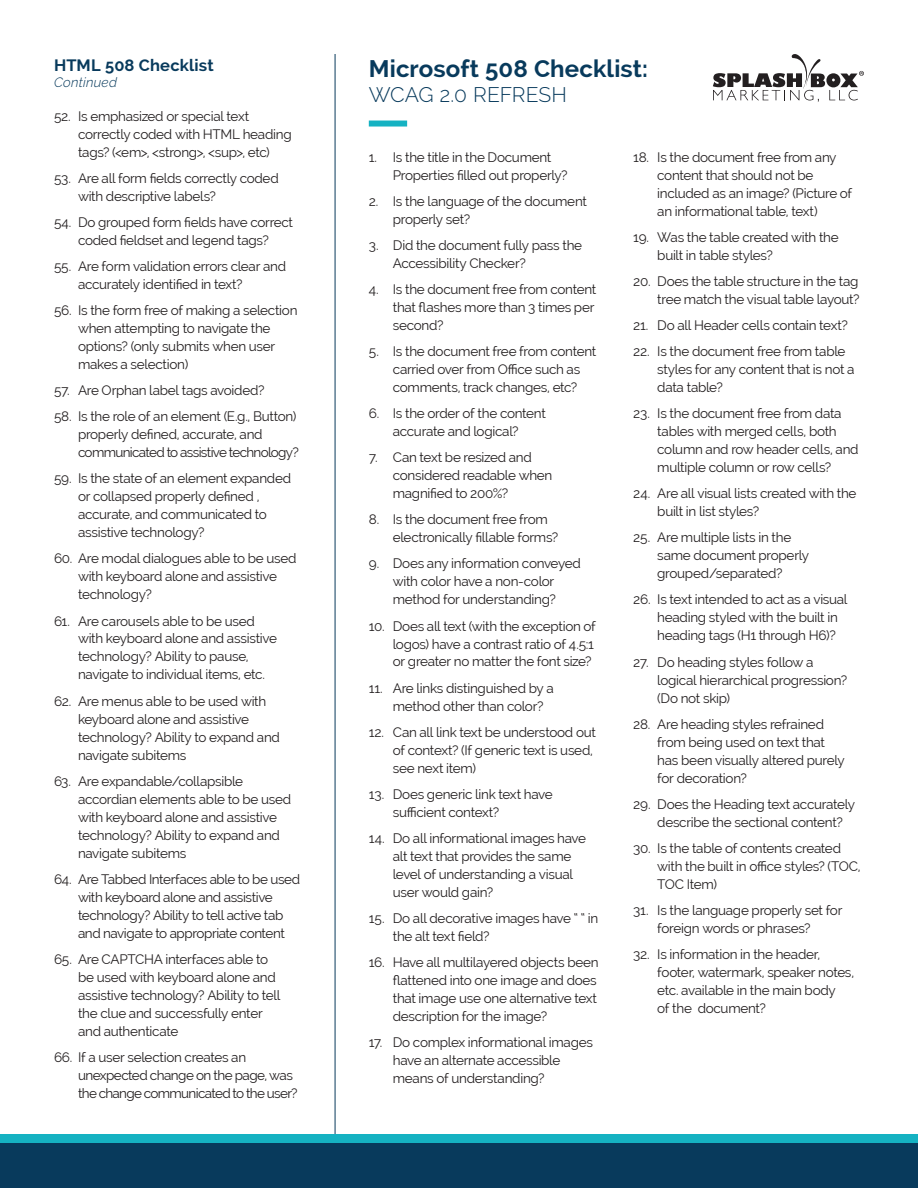
<style>
.page{position:relative;width:918px;height:1188px;background:#fff}
.page>*{position:absolute;margin:0;border:0;box-sizing:border-box;transform-origin:0 0}
.t1{font:700 24px "Raleway";letter-spacing:.005em;color:#083a5c}
.t2{font:300 21px "Raleway";letter-spacing:-.005em;color:#083a5c}
.t3{font:700 16.5px "Raleway";letter-spacing:.01em;color:#083a5c}
.t4{font:13.5px/18px "Raleway";letter-spacing:-.02em;color:#231f20}
.t5{font:13.5px/18px "Raleway";letter-spacing:-.04em;color:#231f20}
.t6{font:italic 300 13.5px "Raleway";letter-spacing:.02em;color:#083a5c}
</style>
<div class="page">
<div style="left:369px;top:121px;width:38px;height:6px;background:#15b2c2"></div>
<hr style="left:335px;top:54px;width:1px;height:1080px;background:#083a5c">
<div style="left:0;top:1142px;width:918px;height:46px;background:#083a5c"></div>
<div style="left:0;top:1134px;width:918px;height:9px;background:#15b2c2"></div>
<svg style="left:713px;top:54px;width:151px;height:48px"></svg>
<p class="t3" style="left:54px;top:56px;width:161px">HTML 508 Checklist</p>
<p class="t6" style="left:54px;top:74px;width:65px">Continued</p>
<p class="t4" style="left:78px;top:107px;width:215px;text-indent:-24px">52. Is emphasized or special text correctly coded with HTML heading tags? (&lt;em&gt;, &lt;strong&gt;, &lt;sup&gt;, etc)</p>
<p class="t4" style="left:78px;top:169px;width:202px;text-indent:-24px">53. Are all form fields correctly coded with descriptive labels?</p>
<p class="t4" style="left:54px;top:213px;width:241px;text-align:center">54. Do grouped form fields have correct coded fieldset and legend tags?</p>
<p class="t4" style="left:78px;top:257px;width:210px;text-indent:-24px">55. Are form validation errors clear and accurately identified in text?</p>
<p class="t4" style="left:78px;top:301px;width:221px;text-indent:-24px">56. Is the form free of making a selection when attempting to navigate the options? (only submits when user makes a selection)</p>
<p class="t4" style="left:54px;top:381px;width:212px">57. Are Orphan label tags avoided?</p>
<p class="t4" style="left:78px;top:407px;width:222px;text-indent:-24px">58. Is the role of an element (E.g., Button) properly defined, accurate, and communicated to assistive technology?</p>
<p class="t4" style="left:78px;top:470px;width:215px;text-indent:-24px">59. Is the state of an element expanded or collapsed properly defined , accurate, and communicated to assistive technology?</p>
<p class="t4" style="left:78px;top:550px;width:220px;text-indent:-24px">60. Are modal dialogues able to be used with keyboard alone and assistive technology?</p>
<p class="t4" style="left:78px;top:612px;width:201px;text-indent:-24px">61. Are carousels able to be used with keyboard alone and assistive technology? Ability to pause, navigate to individual items, etc.</p>
<p class="t4" style="left:78px;top:692px;width:204px;text-indent:-24px">62. Are menus able to be used with keyboard alone and assistive technology? Ability to expand and navigate subitems</p>
<p class="t4" style="left:78px;top:772px;width:215px;text-indent:-24px">63. Are expandable/collapsible accordian elements able to be used with keyboard alone and assistive technology? Ability to expand and navigate subitems</p>
<p class="t4" style="left:78px;top:870px;width:224px;text-indent:-24px">64. Are Tabbed Interfaces able to be used with keyboard alone and assistive technology? Ability to tell active tab and navigate to appropriate content</p>
<p class="t4" style="left:78px;top:950px;width:204px;text-indent:-24px">65. Are CAPTCHA interfaces able to be used with keyboard alone and assistive technology? Ability to tell the clue and successfully enter and authenticate</p>
<p class="t5" style="left:78px;top:1048px;width:221px;text-indent:-24px">66. If a user selection creates an unexpected change on the page, was the change communicated to the user?</p>
<h2 class="t1" style="left:369px;top:54px;width:281px">Microsoft 508 Checklist:</h2>
<p class="t2" style="left:369px;top:82px;width:200px">WCAG 2.0 REFRESH</p>
<p class="t4" style="left:393px;top:148px;width:176px;text-indent:-24px">1. Is the title in the Document<br>Properties filled out properly?</p>
<p class="t4" style="left:393px;top:192px;width:196px;text-indent:-24px">2. Is the language of the document properly set?</p>
<p class="t4" style="left:393px;top:236px;width:191px;text-indent:-24px">3. Did the document fully pass the<br>Accessibility Checker?</p>
<p class="t4" style="left:393px;top:280px;width:205px;text-indent:-24px">4. Is the document free from content that flashes more than 3 times per second?</p>
<p class="t4" style="left:369px;top:342px;width:229px;text-align:center">5. Is the document free from content carried over from Office such as comments, track changes, etc?</p>
<p class="t4" style="left:369px;top:404px;width:179px;text-align:center">6. Is the order of the content accurate and logical?</p>
<p class="t4" style="left:393px;top:448px;width:161px;text-indent:-24px">7. Can text be resized and considered readable when magnified to 200%?</p>
<p class="t4" style="left:393px;top:511px;width:167px;text-indent:-24px">8. Is the document free from electronically fillable forms?</p>
<p class="t4" style="left:369px;top:555px;width:214px;text-align:center">9. Does any information conveyed with color have a non-color method for understanding?</p>
<p class="t4" style="left:393px;top:617px;width:205px;text-indent:-24px">10. Does all text (with the exception of logos) have a contrast ratio of 4.5:1 or greater no matter the font size?</p>
<p class="t4" style="left:393px;top:679px;width:163px;text-indent:-24px">11. Are links distinguished by a method other than color?</p>
<p class="t4" style="left:393px;top:723px;width:205px;text-indent:-24px">12. Can all link text be understood out of context? (If generic text is used, see next item)</p>
<p class="t4" style="left:393px;top:785px;width:161px;text-indent:-24px">13. Does generic link text have sufficient context?</p>
<p class="t4" style="left:393px;top:829px;width:195px;text-indent:-24px">14. Do all informational images have alt text that provides the same level of understanding a visual user would gain?</p>
<p class="t4" style="left:393px;top:909px;width:207px;text-indent:-24px">15. Do all decorative images have “ “ in the alt text field?</p>
<p class="t4" style="left:393px;top:953px;width:207px;text-indent:-24px">16. Have all multilayered objects been flattened into one image and does that image use one alternative text description for the image?</p>
<p class="t4" style="left:393px;top:1033px;width:202px;text-indent:-24px">17. Do complex informational images have an alternate accessible means of understanding?</p>
<p class="t4" style="left:657px;top:148px;width:197px;text-indent:-24px">18. Is the document free from any content that should not be included as an image? (Picture of an informational table, text)</p>
<p class="t4" style="left:657px;top:228px;width:183px;text-indent:-24px">19. Was the table created with the built in table styles?</p>
<p class="t4" style="left:633px;top:272px;width:228px;text-align:right">20. Does the table structure in the tag tree match the visual table layout?</p>
<p class="t4" style="left:633px;top:316px;width:216px">21. Do all Header cells contain text?</p>
<p class="t4" style="left:657px;top:342px;width:199px;text-indent:-24px">22. Is the document free from table styles for any content that is not a data table?</p>
<p class="t4" style="left:657px;top:404px;width:203px;text-indent:-24px">23. Is the document free from data tables with merged cells, both column and row header cells, and multiple column or row cells?</p>
<p class="t4" style="left:657px;top:484px;width:201px;text-indent:-24px">24. Are all visual lists created with the built in list styles?</p>
<p class="t4" style="left:657px;top:529px;width:153px;text-indent:-24px">25. Are multiple lists in the same document properly grouped/separated?</p>
<p class="t4" style="left:657px;top:591px;width:192px;text-indent:-24px">26. Is text intended to act as a visual heading styled with the built in heading tags (H1 through H6)?</p>
<p class="t4" style="left:657px;top:653px;width:192px;text-indent:-24px">27. Do heading styles follow a logical hierarchical progression? (Do not skip)</p>
<p class="t4" style="left:657px;top:715px;width:189px;text-indent:-24px">28. Are heading styles refrained from being used on text that has been visually altered purely for decoration?</p>
<p class="t4" style="left:657px;top:795px;width:199px;text-indent:-24px">29. Does the Heading text accurately describe the sectional content?</p>
<p class="t4" style="left:657px;top:839px;width:205px;text-indent:-24px">30. Is the table of contents created with the built in office styles? (TOC,<br>TOC Item)</p>
<p class="t4" style="left:633px;top:901px;width:211px;text-align:center">31. Is the language properly set for foreign words or phrases?</p>
<p class="t4" style="left:657px;top:945px;width:198px;text-indent:-24px">32. Is information in the header, footer, watermark, speaker notes, etc. available in the main body<br>of the document?</p>
</div>
